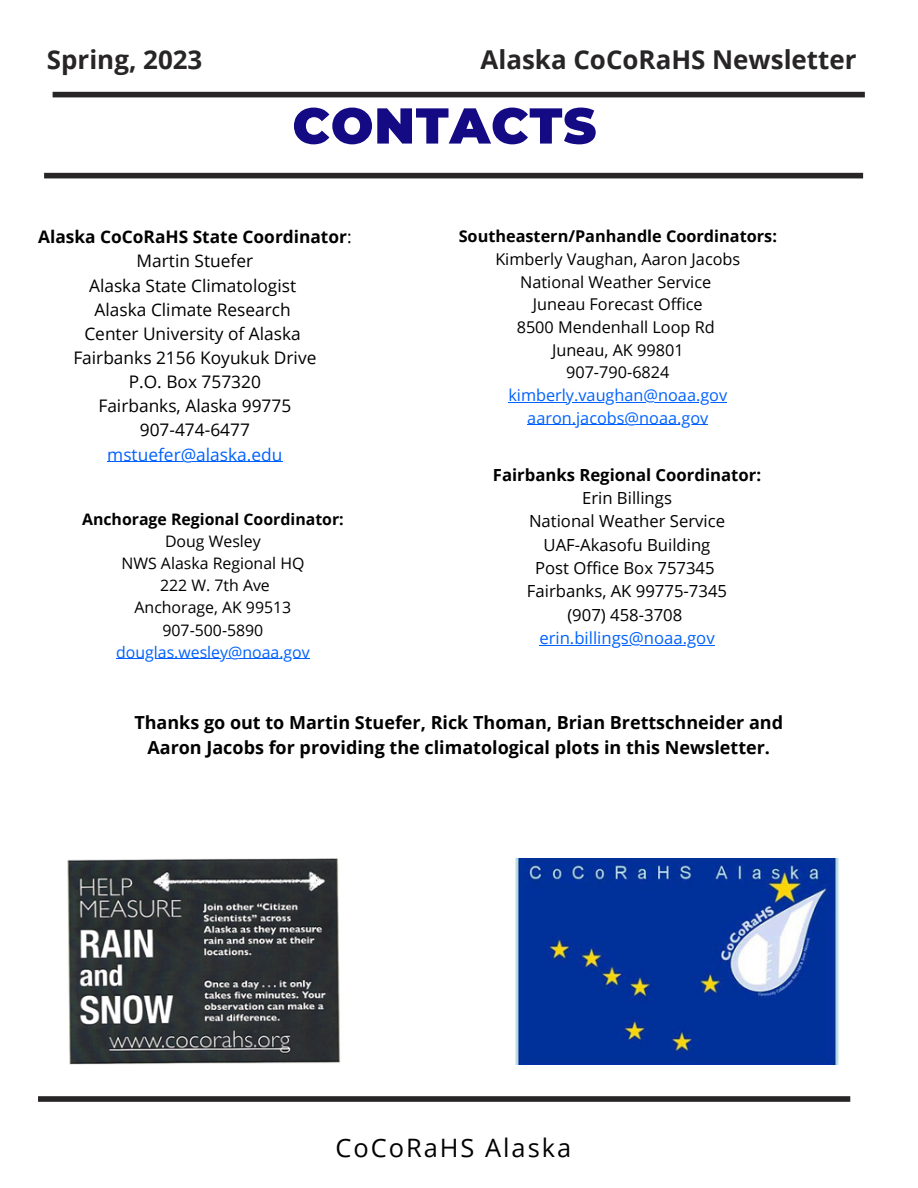
<style>
.page{position:relative;width:918px;height:1188px;background:#fff}
.page>*{position:absolute;margin:0;border:0;box-sizing:border-box;transform-origin:0 0}
.t1{font:900 50.25px "Montserrat";letter-spacing:.02em;color:#130a84}
.t2{font:700 25.95px "Open Sans";color:#272525}
.t3{font:25.35px "Open Sans";letter-spacing:.08em;color:#000}
.t4{font:700 18px/24.8px "Open Sans";color:#000;text-align:center}
.t5{font:17.25px/24.2px "Open Sans";color:#000;text-align:center}
.t6{font:17.25px "Open Sans";color:#0061fe}
.t7{font:16.65px/23.2px "Open Sans";color:#000;text-align:center}
.t8{font:700 16.65px "Open Sans";color:#000}
.t9{font:16.65px "Open Sans";color:#0061fe}
.t10{font:16.2px/22.6px "Open Sans";color:#000;text-align:center}
.t11{font:16.2px/22.6px "Open Sans";color:#0061fe;text-align:center}
.t12{font:700 16.2px "Open Sans";color:#000}
.t13{font:15.9px/22.2px "Open Sans";color:#000;text-align:center}
.t14{font:700 15.9px "Open Sans";color:#000}
.t15{font:15.9px "Open Sans";color:#0061fe}
.s1{font-weight:700}
</style>
<div class="page">
<div style="left:53px;top:92px;width:812px;height:5px;background:#272525"></div>
<div style="left:44px;top:173px;width:819px;height:5px;background:#272525"></div>
<div style="left:38px;top:1096px;width:812px;height:6px;background:#272525"></div>
<img style="left:67px;top:859px;width:274px;height:206px">
<img style="left:515px;top:859px;width:324px;height:206px">
<hr style="left:107px;top:461px;width:175px;height:1px;background:#0061fe">
<hr style="left:116px;top:659px;width:194px;height:1px;background:#0061fe">
<hr style="left:508px;top:402px;width:219px;height:1px;background:#0061fe">
<hr style="left:527px;top:425px;width:181px;height:1px;background:#0061fe">
<hr style="left:539px;top:645px;width:176px;height:1px;background:#0061fe">
<h2 class="t2" style="left:47px;top:41px;width:157px">Spring, 2023</h2>
<h2 class="t2" style="left:481px;top:41px;width:377px">Alaska CoCoRaHS Newsletter</h2>
<h1 class="t1" style="left:293px;top:95px;width:305px">CONTACTS</h1>
<p class="t5" style="left:38px;top:225px;width:315px"><span class="s1">Alaska CoCoRaHS State Coordinator</span>:<br>Martin Stuefer<br>Alaska State Climatologist<br>Alaska Climate Research<br>Center University of Alaska<br>Fairbanks 2156 Koyukuk Drive<br>P.O. Box 757320<br>Fairbanks, Alaska 99775<br>907-474-6477</p>
<p class="t6" style="left:107px;top:442px;width:177px">mstuefer@alaska.edu</p>
<p class="t14" style="left:82px;top:508px;width:263px">Anchorage Regional Coordinator:</p>
<p class="t13" style="left:122px;top:530px;width:184px">Doug Wesley<br>NWS Alaska Regional HQ<br>222 W. 7th Ave<br>Anchorage, AK 99513<br>907-500-5890</p>
<p class="t15" style="left:116px;top:641px;width:195px">douglas.wesley@noaa.gov</p>
<p class="t12" style="left:459px;top:225px;width:320px">Southeastern/Panhandle Coordinators:</p>
<p class="t10" style="left:495px;top:247px;width:246px">Kimberly Vaughan, Aaron Jacobs<br>National Weather Service<br>Juneau Forecast Office<br>8500 Mendenhall Loop Rd<br>Juneau, AK 99801<br>907-790-6824</p>
<p class="t11" style="left:508px;top:383px;width:220px">kimberly.vaughan@noaa.gov aaron.jacobs@noaa.gov</p>
<p class="t8" style="left:493px;top:463px;width:270px">Fairbanks Regional Coordinator:</p>
<p class="t7" style="left:527px;top:486px;width:202px">Erin Billings<br>National Weather Service<br>UAF-Akasofu Building<br>Post Office Box 757345<br>Fairbanks, AK 99775-7345 (907) 458-3708</p>
<p class="t9" style="left:539px;top:626px;width:177px">erin.billings@noaa.gov</p>
<p class="t4" style="left:134px;top:709px;width:650px">Thanks go out to Martin Stuefer, Rick Thoman, Brian Brettschneider and<br>Aaron Jacobs for providing the climatological plots in this Newsletter.</p>
<h3 class="t3" style="left:335px;top:1130px;width:237px">CoCoRaHS Alaska</h3>
</div>
